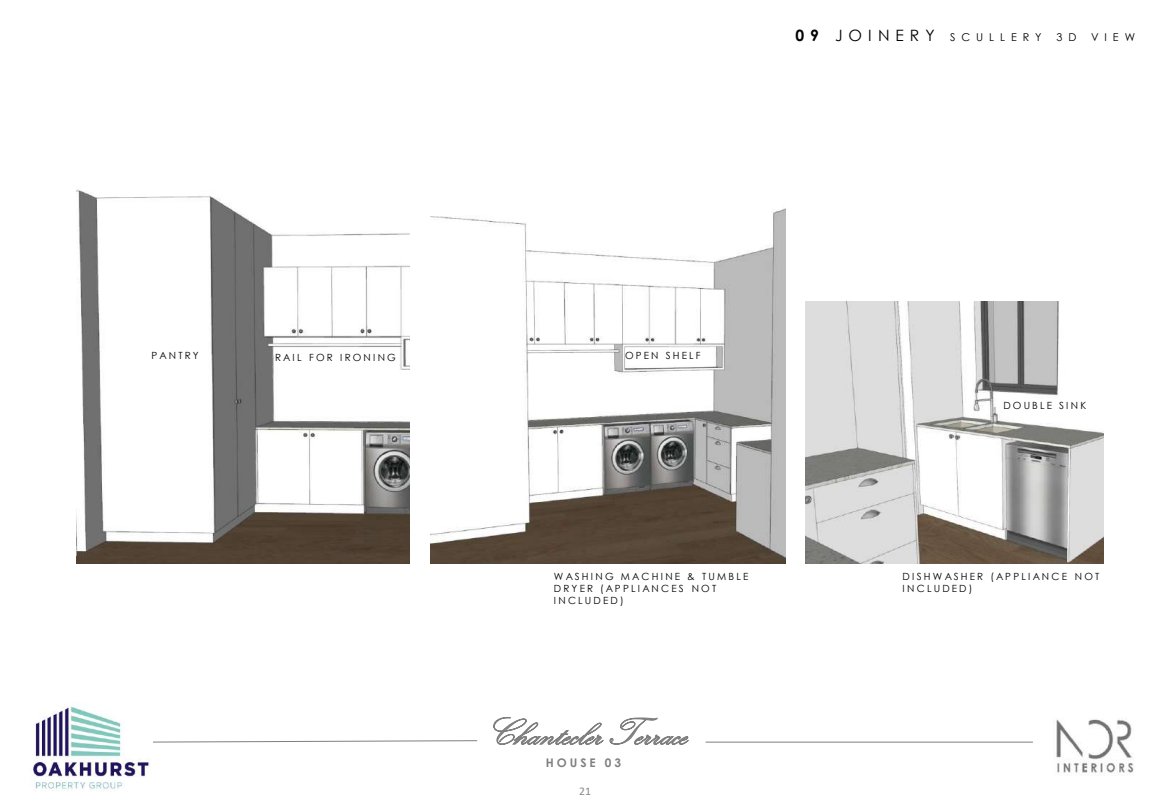
<style>
.page{position:relative;width:1170px;height:810px;background:#fff}
.page>*{position:absolute;margin:0;border:0;box-sizing:border-box;transform-origin:0 0}
.t1{font:700 11.85px "Century Gothic";letter-spacing:.255em;color:#7f7f7f}
.t2{font:11.7px "Calibri";color:#898989}
.t3{font:10.8px "Century Gothic";letter-spacing:.55em;color:#000}
.t4{font:9.9px/11.9px "Century Gothic";letter-spacing:.22em;color:#000}
.s1{font-weight:700;font-size:15.6px}
.s2{font-size:15.6px}
</style>
<div class="page">
<svg style="left:493px;top:717px;width:196px;height:28px"></svg>
<img style="left:1056px;top:718px;width:78px;height:55px">
<svg style="left:153px;top:740px;width:325px;height:3px"></svg>
<hr style="left:706px;top:742px;width:327px;height:1px;background:#7f7f7f">
<img style="left:31px;top:705px;width:118px;height:85px">
<img style="left:430px;top:208px;width:355px;height:356px">
<img style="left:76px;top:189px;width:334px;height:375px">
<img style="left:806px;top:302px;width:297px;height:262px">
<p class="t3" style="left:795px;top:30px;width:248px"><span class="s1">09</span> <span class="s2">JOINERY</span> SCULLERY</p>
<p class="t3" style="left:1057px;top:30px;width:21px">3 D</p>
<p class="t3" style="left:1091px;top:30px;width:45px">VIEW</p>
<p class="t4" style="left:152px;top:349px;width:49px">PANTRY</p>
<p class="t4" style="left:625px;top:349px;width:77px">OPEN SHELF</p>
<p class="t4" style="left:275px;top:351px;width:122px">RAIL FOR IRONING</p>
<p class="t4" style="left:1003px;top:399px;width:84px">DOUBLE SINK</p>
<p class="t4" style="left:554px;top:570px;width:196px">WASHING MACHINE &amp; TUMBLE<br>DRYER (APPLIANCES NOT<br>INCLUDED)</p>
<p class="t4" style="left:903px;top:570px;width:198px">DISHWASHER (APPLIANCE NOT<br>INCLUDED)</p>
<p class="t1" style="left:546px;top:754px;width:77px">HOUSE 03</p>
<p class="t2" style="left:579px;top:783px;width:13px">21</p>
</div>
